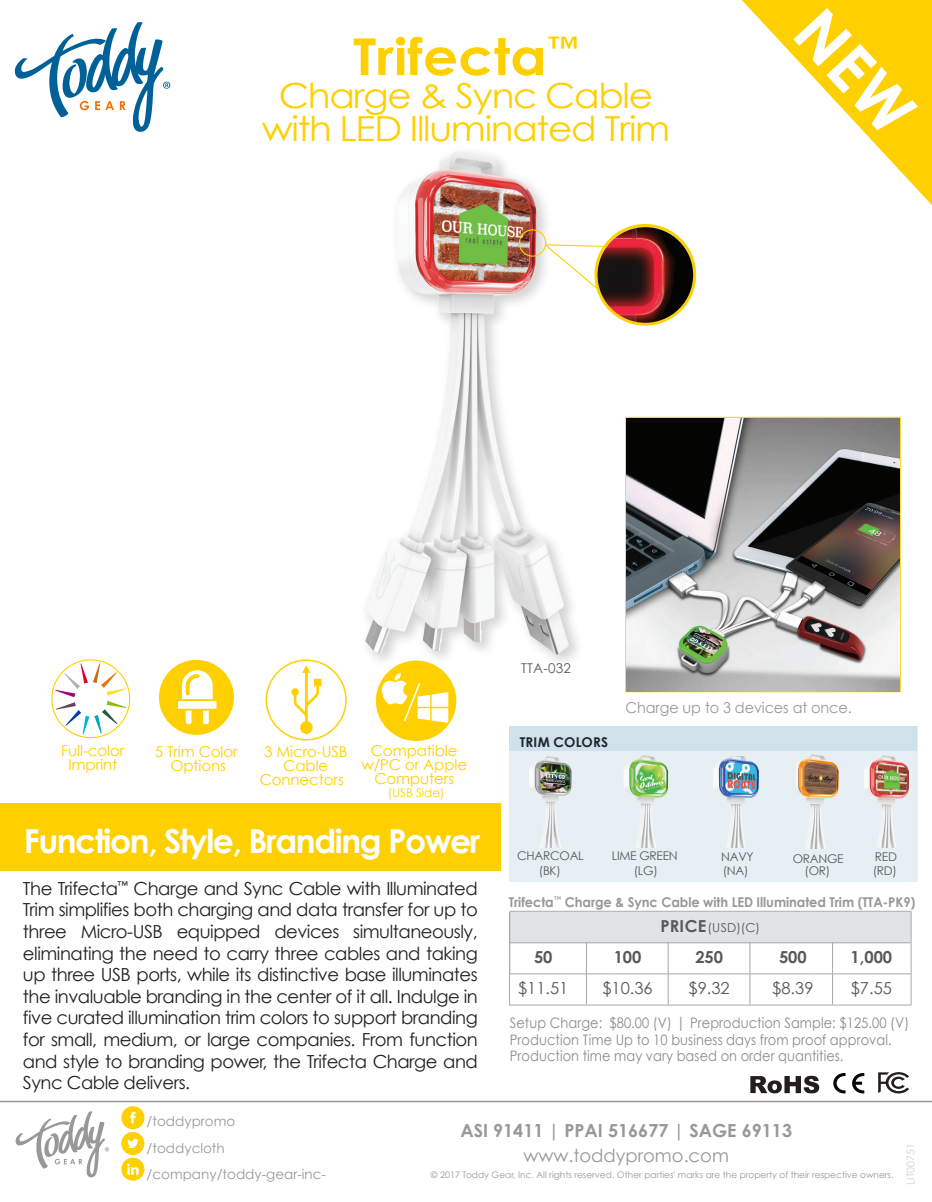
<style>
.page{position:relative;width:932px;height:1202px;background:#fff}
.page>*{position:absolute;margin:0;border:0;box-sizing:border-box;transform-origin:0 0}
.t1{font:700 51px "Century Gothic";color:#ffd000;scale:1.08 1}
.t2{font:34.5px/33px "Century Gothic";letter-spacing:-.035em;color:#ffd000;text-align:center;scale:1.08 1}
.t3{font:700 33px "Century Gothic";letter-spacing:-.04em;color:#fff}
.t4{font:18px/21.6px "Century Gothic";letter-spacing:-.025em;color:#231f20;text-align:justify}
.t5{font:700 18px "Century Gothic";color:#999898}
.t6{font:18px "Century Gothic";color:#999898}
.t7{font:16.5px "Century Gothic";color:#56595a}
.t8{font:700 16.5px "Century Gothic";color:#56595a}
.t9{font:15px/14.1px "Century Gothic";letter-spacing:-.005em;color:#ffd000;text-align:center}
.t10{font:15px "Century Gothic";letter-spacing:-.005em;color:#999898;scale:.96 1}
.t11{font:14.4px/16.4px "Century Gothic";letter-spacing:.005em;color:#878c8f;scale:.9 1}
.t12{font:700 13.5px "Century Gothic";letter-spacing:-.005em;color:#999898;scale:.96 1}
.t13{font:13.5px "Century Gothic";color:#999898}
.t14{font:700 13.5px "Century Gothic";letter-spacing:.015em;color:#231f20}
.t15{font:13.5px "Century Gothic";letter-spacing:.015em;color:#58595b}
.t16{font:12.45px "Century Gothic";color:#56595a}
.t17{font:12px "Century Gothic";letter-spacing:-.025em;color:#58595b}
.t18{font:12px "Century Gothic";letter-spacing:-.005em;color:#ffd000}
.t19{font:10.5px "Century Gothic";letter-spacing:.02em;color:#d1d2d4}
.t20{font:9px "Century Gothic";color:#999898}
.s1{font-weight:700;font-size:16.5px}
.s2{font-size:15.3px;color:#999898}
</style>
<div class="page">
<div style="left:509px;top:726px;width:409px;height:155px;background:#e6eff4"></div>
<img style="left:713px;top:756px;width:46px;height:91px">
<img style="left:864px;top:755px;width:45px;height:92px">
<img style="left:796px;top:755px;width:42px;height:93px">
<img style="left:529px;top:756px;width:43px;height:91px">
<img style="left:624px;top:756px;width:44px;height:91px">
<svg style="left:750px;top:1075px;width:69px;height:18px"></svg>
<svg style="left:878px;top:1072px;width:31px;height:21px"></svg>
<svg style="left:852px;top:1073px;width:12px;height:20px"></svg>
<svg style="left:833px;top:1073px;width:12px;height:20px"></svg>
<img style="left:364px;top:595px;width:214px;height:67px">
<img style="left:365px;top:151px;width:204px;height:503px">
<svg style="left:15px;top:22px;width:155px;height:110px"></svg>
<div style="left:0;top:803px;width:501px;height:67px;background:#ffd000"></div>
<div style="left:510px;top:911px;width:401px;height:31px;background:#e1e4e5"></div>
<hr style="left:509px;top:943px;width:1px;height:31px;background:#a9a8aa">
<hr style="left:509px;top:974px;width:1px;height:31px;background:#a9a8aa">
<hr style="left:510px;top:911px;width:100px;height:1px;background:#a9a8aa">
<hr style="left:509px;top:911px;width:1px;height:31px;background:#a9a8aa">
<hr style="left:610px;top:911px;width:100px;height:1px;background:#a9a8aa">
<hr style="left:710px;top:911px;width:100px;height:1px;background:#a9a8aa">
<hr style="left:810px;top:911px;width:101px;height:1px;background:#a9a8aa">
<hr style="left:910px;top:911px;width:1px;height:31px;background:#a9a8aa">
<hr style="left:509px;top:942px;width:101px;height:1px;background:#a9a8aa">
<hr style="left:610px;top:942px;width:100px;height:1px;background:#a9a8aa">
<hr style="left:710px;top:942px;width:100px;height:1px;background:#a9a8aa">
<hr style="left:810px;top:942px;width:101px;height:1px;background:#a9a8aa">
<hr style="left:910px;top:943px;width:1px;height:30px;background:#a9a8aa">
<hr style="left:510px;top:973px;width:100px;height:1px;background:#a9a8aa">
<hr style="left:610px;top:973px;width:100px;height:1px;background:#a9a8aa">
<hr style="left:710px;top:973px;width:100px;height:1px;background:#a9a8aa">
<hr style="left:810px;top:973px;width:101px;height:1px;background:#a9a8aa">
<hr style="left:910px;top:974px;width:1px;height:31px;background:#a9a8aa">
<hr style="left:509px;top:1004px;width:100px;height:1px;background:#a9a8aa">
<hr style="left:609px;top:1004px;width:101px;height:1px;background:#a9a8aa">
<hr style="left:710px;top:1004px;width:100px;height:1px;background:#a9a8aa">
<hr style="left:810px;top:1004px;width:100px;height:1px;background:#a9a8aa">
<hr style="left:586px;top:942px;width:1px;height:31px;background:#a9a8aa">
<hr style="left:668px;top:942px;width:1px;height:31px;background:#a9a8aa">
<hr style="left:749px;top:942px;width:1px;height:31px;background:#a9a8aa">
<hr style="left:586px;top:973px;width:1px;height:31px;background:#a9a8aa">
<hr style="left:668px;top:973px;width:1px;height:31px;background:#a9a8aa">
<hr style="left:749px;top:973px;width:1px;height:31px;background:#a9a8aa">
<hr style="left:832px;top:942px;width:1px;height:31px;background:#a9a8aa">
<hr style="left:832px;top:973px;width:1px;height:31px;background:#a9a8aa">
<svg style="left:15px;top:1111px;width:94px;height:66px"></svg>
<svg style="left:121px;top:1106px;width:23px;height:74px"></svg>
<hr style="left:0;top:1100px;width:932px;height:2px;background:#999898">
<svg style="left:55px;top:663px;width:71px;height:71px"></svg>
<div style="left:51px;top:659px;width:79px;height:79px;border:1px solid #ffd000;border-radius:50%"></div>
<div style="left:159px;top:659px;width:75px;height:76px;background:#ffd000;border-radius:50%"></div>
<svg style="left:178px;top:670px;width:38px;height:54px"></svg>
<svg style="left:291px;top:665px;width:30px;height:69px"></svg>
<div style="left:266px;top:659px;width:81px;height:81px;border:2px solid #ffd000;border-radius:50%"></div>
<div style="left:376px;top:660px;width:80px;height:81px;background:#ffd000;border-radius:50%"></div>
<svg style="left:382px;top:673px;width:66px;height:50px"></svg>
<div style="left:594px;top:224px;width:102px;height:101px;border:3px solid #ffd000;border-radius:50%"></div>
<img style="left:597px;top:227px;width:96px;height:96px;border-radius:48px">
<svg style="left:543px;top:243px;width:63px;height:47px"></svg>
<div style="left:509px;top:726px;width:407px;height:24px;background:#cfe1ea"></div>
<div style="left:519px;top:229px;width:27px;height:28px;border:1px solid #ffd000;border-radius:50%"></div>
<img style="left:626px;top:418px;width:273px;height:273px">
<svg style="left:742px;top:0;width:189px;height:204px"></svg>
<h1 class="t1" style="left:353px;top:24px;width:210px">Trifecta<sup>™</sup></h1>
<h2 class="t2" style="left:262px;top:79px;width:380px">Charge &amp; Sync Cable with LED Illuminated Trim</h2>
<p class="t9" style="left:61px;top:743px;width:65px">Full-color<br>Imprint</p>
<p class="t9" style="left:260px;top:744px;width:89px">3 Micro-USB<br>Cable<br>Connectors</p>
<p class="t9" style="left:361px;top:743px;width:107px">Compatible w/PC or Apple<br>Computers</p>
<p class="t18" style="left:388px;top:785px;width:58px">(USB Side)</p>
<p class="t9" style="left:155px;top:744px;width:84px">5 Trim Color<br>Options</p>
<h3 class="t3" style="left:24px;top:820px;width:458px">Function, Style, Branding Power</h3>
<p class="t4" style="left:23px;top:877px;width:456px">The Trifecta<sup>™</sup> Charge and Sync Cable with Illuminated Trim simplifies both charging and data transfer for up to three Micro-USB equipped devices simultaneously, eliminating the need to carry three cables and taking up three USB ports, while its distinctive base illuminates the invaluable branding in the center of it all. Indulge in five curated illumination trim colors to support branding for small, medium, or large companies. From function and style to branding power, the Trifecta Charge and Sync Cable delivers.</p>
<p class="t15" style="left:521px;top:659px;width:51px">TTA-032</p>
<p class="t14" style="left:519px;top:733px;width:90px">TRIM COLORS</p>
<p class="t10" style="left:625px;top:698px;width:237px">Charge up to 3 devices at once.</p>
<p class="t17" style="left:517px;top:848px;width:68px">CHARCOAL</p>
<p class="t17" style="left:611px;top:848px;width:67px">LIME GREEN</p>
<p class="t17" style="left:721px;top:849px;width:34px">NAVY</p>
<p class="t17" style="left:792px;top:851px;width:52px">ORANGE</p>
<p class="t17" style="left:874px;top:849px;width:24px">RED</p>
<p class="t17" style="left:539px;top:863px;width:23px">(BK)</p>
<p class="t17" style="left:633px;top:863px;width:25px">(LG)</p>
<p class="t17" style="left:722px;top:863px;width:27px">(NA)</p>
<p class="t17" style="left:804px;top:863px;width:27px">(OR)</p>
<p class="t17" style="left:872px;top:863px;width:26px">(RD)</p>
<p class="t12" style="left:509px;top:893px;width:425px">Trifecta<sup>™</sup> Charge &amp; Sync Cable with LED Illuminated Trim (TTA-PK9)</p>
<p class="t16" style="left:660px;top:920px;width:101px"><span class="s1">PRICE</span> (USD)(C)</p>
<p class="t8" style="left:534px;top:946px;width:20px">50</p>
<p class="t8" style="left:613px;top:946px;width:29px">100</p>
<p class="t8" style="left:695px;top:946px;width:29px">250</p>
<p class="t8" style="left:779px;top:946px;width:29px">500</p>
<p class="t7" style="left:518px;top:978px;width:52px">$11.51</p>
<p class="t7" style="left:602px;top:978px;width:52px">$10.36</p>
<p class="t7" style="left:688px;top:978px;width:43px">$9.32</p>
<p class="t7" style="left:772px;top:978px;width:43px">$8.39</p>
<p class="t8" style="left:850px;top:946px;width:43px">1,000</p>
<p class="t7" style="left:850px;top:978px;width:43px">$7.55</p>
<p class="t11" style="left:510px;top:1014px;width:445px">Setup Charge: $80.00 (V) <span class="s2">|</span> Preproduction Sample: $125.00 (V)<br>Production Time Up to 10 business days from proof approval.<br>Production time may vary based on order quantities.</p>
<p class="t13" style="left:147px;top:1113px;width:90px">/toddypromo</p>
<p class="t13" style="left:147px;top:1139px;width:80px">/toddycloth</p>
<p class="t13" style="left:147px;top:1166px;width:181px">/company/toddy-gear-inc-</p>
<p class="t5" style="left:460px;top:1118px;width:333px">ASI 91411 | PPAI 516677 | SAGE 69113</p>
<p class="t6" style="left:523px;top:1144px;width:207px">www.toddypromo.com</p>
<p class="t20" style="left:431px;top:1169px;width:464px">© 2017 Toddy Gear, Inc. All rights reserved. Other parties' marks are the property of their respective owners.</p>
<p class="t19" style="left:904px;top:1185px;width:44px;rotate:-90deg">LIT00751</p>
</div>
